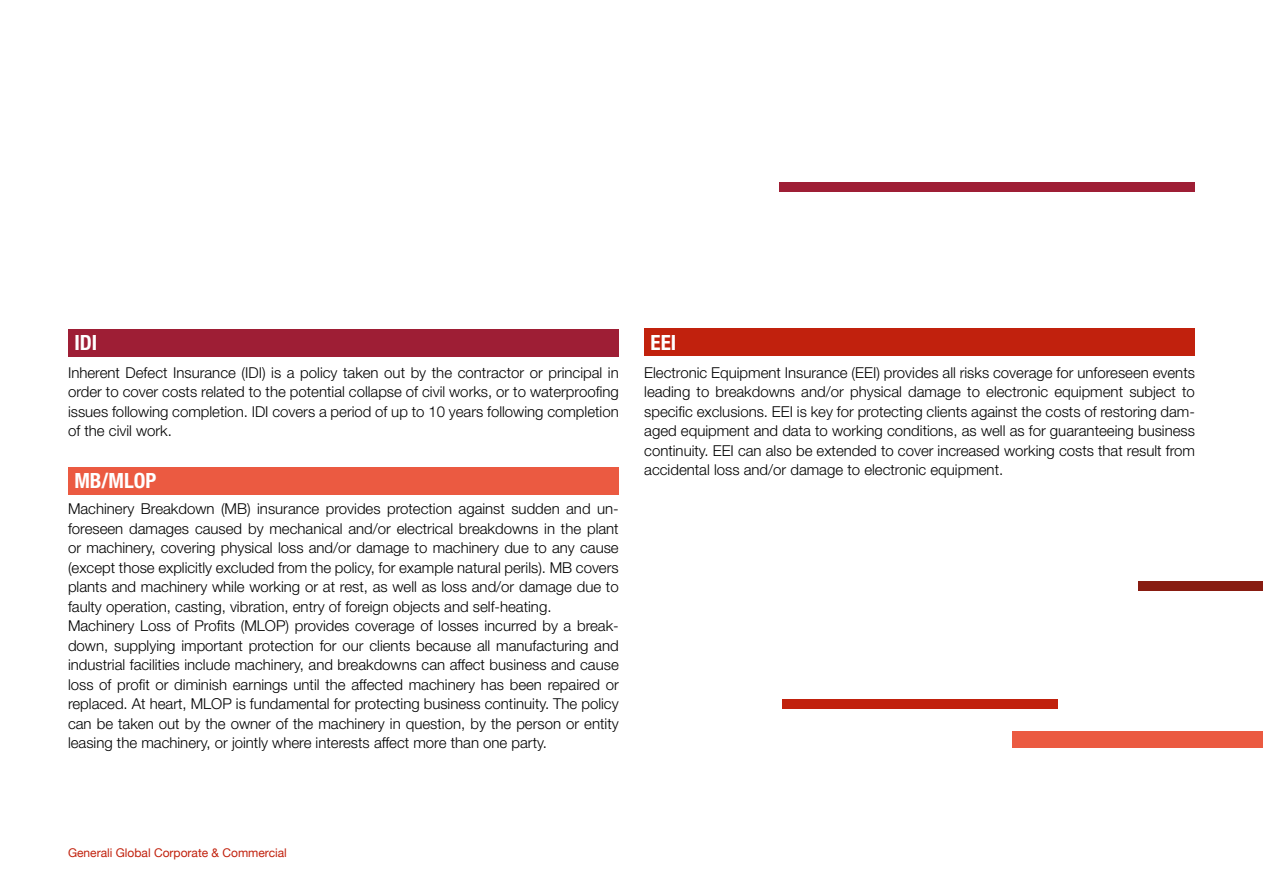
<style>
.page{position:relative;width:1263px;height:893px;background:#fff}
.page>*{position:absolute;margin:0;border:0;box-sizing:border-box;transform-origin:0 0}
.t1{font:700 condensed 21px "Helvetica Neue LT Std";color:#fff}
.t2{font:300 15px/19.5px "Helvetica Neue LT Std";color:#000;text-align:justify}
.t3{font:12px "Helvetica Neue";color:#c1210d}
</style>
<div class="page">
<div style="left:68px;top:329px;width:551px;height:28px;background:#9e1e35"></div>
<div style="left:68px;top:467px;width:551px;height:28px;background:#eb5a41"></div>
<div style="left:644px;top:328px;width:551px;height:28px;background:#c1210d"></div>
<div style="left:1012px;top:731px;width:251px;height:17px;background:#eb5a41"></div>
<div style="left:782px;top:700px;width:275px;height:9px;background:#c1210d"></div>
<div style="left:1138px;top:581px;width:125px;height:9px;background:#881c11"></div>
<div style="left:779px;top:183px;width:416px;height:9px;background:#9e1e35"></div>
<h1 class="t1" style="left:74px;top:330px;width:24px">IDI</h1>
<p class="t2" style="left:68px;top:362px;width:552px">Inherent Defect Insurance (IDI) is a policy taken out by the contractor or principal in order to cover costs related to the potential collapse of civil works, or to waterproofing issues following completion. IDI covers a period of up to 10 years following completion of the civil work.</p>
<h1 class="t1" style="left:74px;top:468px;width:84px">MB/MLOP</h1>
<p class="t2" style="left:68px;top:499px;width:552px;text-align:left">Machinery Breakdown (MB) insurance provides protection against sudden and un&shy;foreseen damages caused by mechanical and/or electrical breakdowns in the plant or machinery, covering physical loss and/or damage to machinery due to any cause (except those explicitly excluded from the policy, for example natural perils). MB covers plants and machinery while working or at rest, as well as loss and/or damage due to faulty operation, casting, vibration, entry of foreign objects and self-heating.<br>Machinery Loss of Profits (MLOP) provides coverage of losses incurred by a break&shy;down, supplying important protection for our clients because all manufacturing and industrial facilities include machinery, and breakdowns can affect business and cause loss of profit or diminish earnings until the affected machinery has been repaired or replaced. At heart, MLOP is fundamental for protecting business continuity. The policy can be taken out by the owner of the machinery in question, by the person or entity leasing the machinery, or jointly where interests affect more than one party.</p>
<h1 class="t1" style="left:651px;top:329px;width:27px">EEI</h1>
<p class="t2" style="left:644px;top:362px;width:552px">Electronic Equipment Insurance (EEI) provides all risks coverage for unforeseen events leading to breakdowns and/or physical damage to electronic equipment subject to specific exclusions. EEI is key for protecting clients against the costs of restoring dam&shy;aged equipment and data to working conditions, as well as for guaranteeing business continuity. EEI can also be extended to cover increased working costs that result from accidental loss and/or damage to electronic equipment.</p>
<p class="t3" style="left:68px;top:844px;width:220px">Generali Global Corporate &amp; Commercial</p>
</div>
